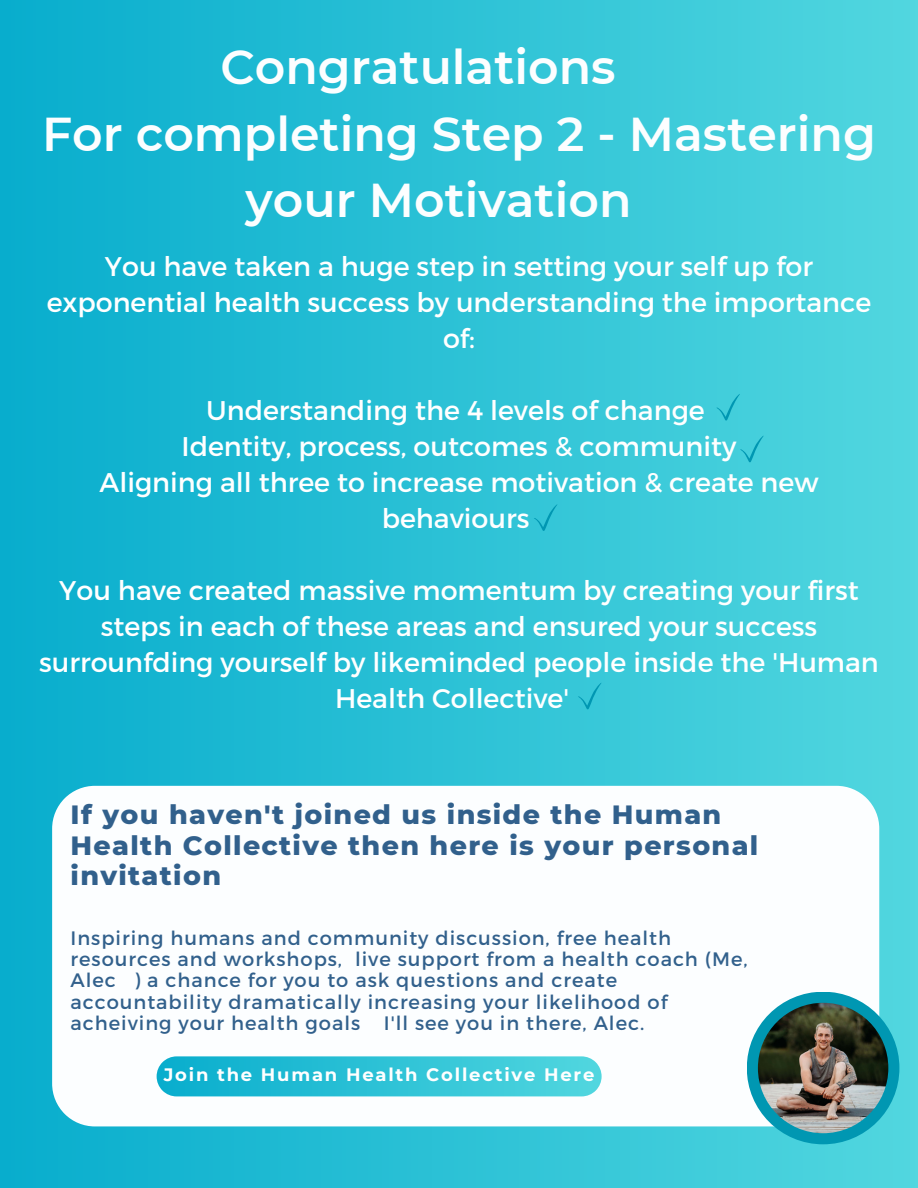
<style>
.page{position:relative;width:918px;height:1188px;background:#fff}
.page>*{position:absolute;margin:0;border:0;box-sizing:border-box;transform-origin:0 0}
.t1{font:600 47.4px/66.3px "Montserrat";color:#fcfeff}
.t2{font:27px/36px "Montserrat";color:#fff;text-align:center}
.t3{font:800 27px/30.3px "Montserrat";letter-spacing:.05em;color:#003a70}
.t4{font:19.5px/21.3px "Montserrat";letter-spacing:.05em;color:#003a70}
.t5{font:700 18px "Montserrat";letter-spacing:.1em;color:#fff}
</style>
<div class="page">
<div style="left:0;top:0;width:918px;height:1188px;background:linear-gradient(to right,#08adcd,#52d7df)"></div>
<svg style="left:716px;top:394px;width:24px;height:27px"></svg>
<svg style="left:52px;top:786px;width:827px;height:340px"></svg>
<svg style="left:740px;top:436px;width:24px;height:27px"></svg>
<svg style="left:578px;top:683px;width:23px;height:27px"></svg>
<div style="left:747px;top:992px;width:152px;height:152px;background:#0097b2;border-radius:50%"></div>
<img style="left:758px;top:1003px;width:130px;height:130px;border-radius:50%">
<svg style="left:534px;top:504px;width:23px;height:27px"></svg>
<svg style="left:157px;top:1056px;width:445px;height:40px"></svg>
<p class="t1" style="left:220px;top:34px;width:397px">Congratulations</p>
<p class="t1" style="left:246px;top:101px;width:632px;text-indent:-204px">For completing Step 2 - Mastering your Motivation</p>
<p class="t2" style="left:47px;top:247px;width:826px">You have taken a huge step in setting your self up for exponential health success by understanding the importance of:</p>
<p class="t2" style="left:206px;top:391px;width:500px">Understanding the 4 levels of change</p>
<p class="t2" style="left:182px;top:427px;width:556px">Identity, process, outcomes &amp; community</p>
<p class="t2" style="left:100px;top:463px;width:720px">Aligning all three to increase motivation &amp; create new behaviours</p>
<p class="t2" style="left:39px;top:571px;width:841px">You have created massive momentum by creating your first steps in each of these areas and ensured your success surrounfding yourself by likeminded people inside the 'Human Health Collective'</p>
<p class="t3" style="left:71px;top:799px;width:689px">If you haven't joined us inside the Human<br>Health Collective then here is your personal invitation</p>
<p class="t4" style="left:71px;top:926px;width:678px">Inspiring humans and community discussion, free health resources and workshops, live support from a health coach (Me, Alec ) a chance for you to ask questions and create accountability dramatically increasing your likelihood of acheiving your health goals I'll see you in there, Alec.</p>
<p class="t5" style="left:164px;top:1064px;width:432px">Join the Human Health Collective Here</p>
</div>
